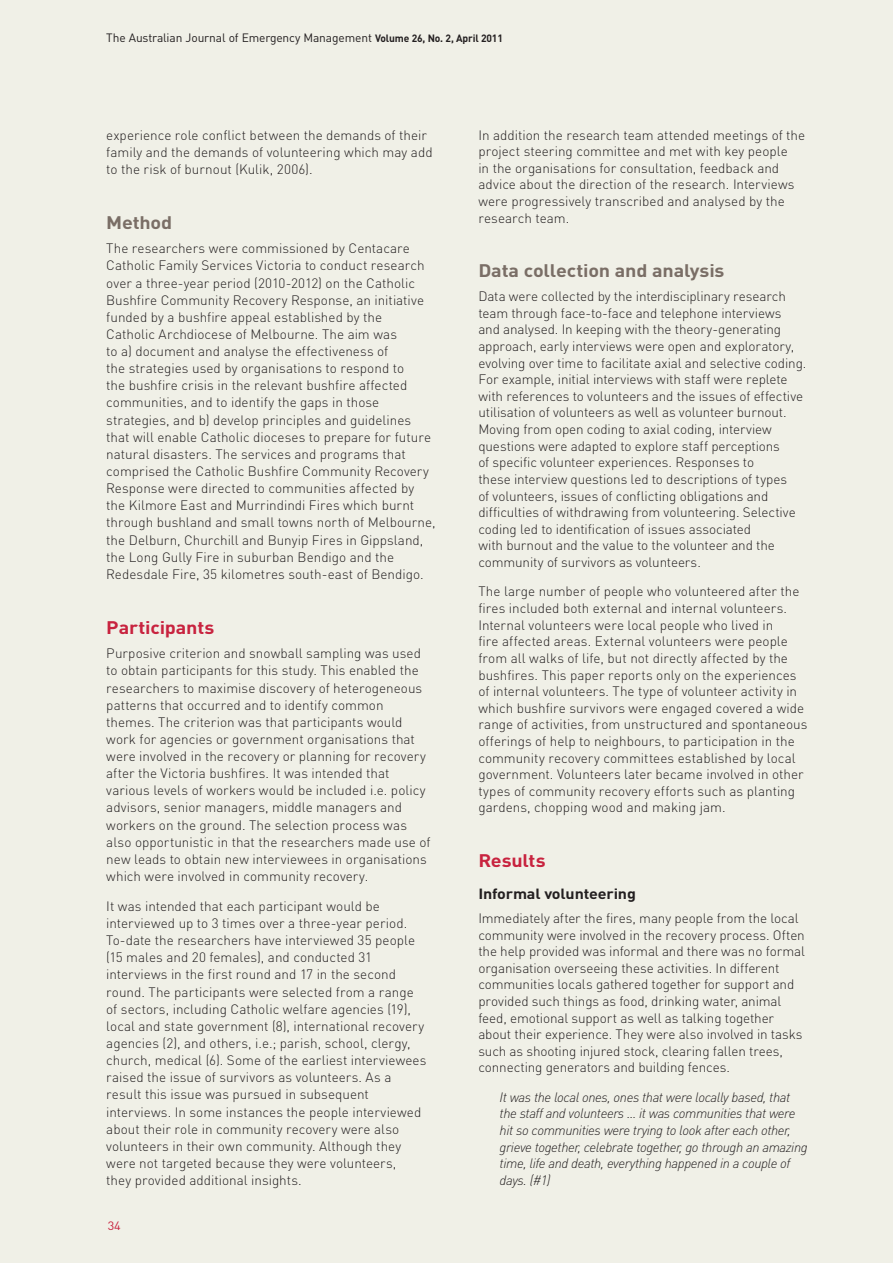
<style>
.page{position:relative;width:893px;height:1263px;background:#f0f0e7}
.page>*{position:absolute;margin:0;border:0;box-sizing:border-box;transform-origin:0 0}
.t1{font:700 18px "DIN";letter-spacing:-.01em;color:#7a6e66;scale:1.1 1}
.t2{font:700 18px "DIN";letter-spacing:-.01em;color:#c8233f;scale:1.1 1}
.t3{font:700 14.7px "DIN";letter-spacing:-.01em;color:#231f20;scale:1.1 1}
.t4{font:300 13.5px/17.1px "DIN";color:#231f20}
.t5{font:italic 300 13.5px/16.6px "DINOT";letter-spacing:-.03em;color:#231f20}
.t6{font:12px "DIN";letter-spacing:-.01em;color:#231f20}
.t7{font:12px "DIN";color:#c8233f;scale:1.05 1}
.s1{font-weight:700;font-size:10.5px}
</style>
<div class="page">
<p class="t6" style="left:106px;top:30px;width:398px">The Australian Journal of Emergency Management <span class="s1">Volume 26, No. 2, April 2011</span></p>
<p class="t4" style="left:106px;top:126px;width:328px">experience role conflict between the demands of their family and the demands of volunteering which may add to the risk of burnout (Kulik, 2006).</p>
<h1 class="t1" style="left:106px;top:210px;width:62px">Method</h1>
<p class="t4" style="left:106px;top:240px;width:331px">The researchers were commissioned by Centacare Catholic Family Services Victoria to conduct research over a three-year period (2010-2012) on the Catholic Bushfire Community Recovery Response, an initiative funded by a bushfire appeal established by the<br>Catholic Archdiocese of Melbourne. The aim was<br>to a) document and analyse the effectiveness of<br>the strategies used by organisations to respond to<br>the bushfire crisis in the relevant bushfire affected communities, and to identify the gaps in those strategies, and b) develop principles and guidelines that will enable Catholic dioceses to prepare for future natural disasters. The services and programs that comprised the Catholic Bushfire Community Recovery Response were directed to communities affected by the Kilmore East and Murrindindi Fires which burnt through bushland and small towns north of Melbourne, the Delburn, Churchill and Bunyip Fires in Gippsland, the Long Gully Fire in suburban Bendigo and the Redesdale Fire, 35 kilometres south-east of Bendigo.</p>
<h1 class="t2" style="left:106px;top:615px;width:100px">Participants</h1>
<p class="t4" style="left:106px;top:645px;width:326px">Purposive criterion and snowball sampling was used to obtain participants for this study. This enabled the researchers to maximise discovery of heterogeneous patterns that occurred and to identify common themes. The criterion was that participants would work for agencies or government organisations that were involved in the recovery or planning for recovery after the Victoria bushfires. It was intended that various levels of workers would be included i.e. policy advisors, senior managers, middle managers and workers on the ground. The selection process was also opportunistic in that the researchers made use of new leads to obtain new interviewees in organisations which were involved in community recovery.</p>
<p class="t4" style="left:106px;top:897px;width:322px">It was intended that each participant would be interviewed up to 3 times over a three-year period.<br>To-date the researchers have interviewed 35 people (15 males and 20 females), and conducted 31 interviews in the first round and 17 in the second round. The participants were selected from a range of sectors, including Catholic welfare agencies (19), local and state government (8), international recovery agencies (2), and others, i.e.; parish, school, clergy, church, medical (6). Some of the earliest interviewees raised the issue of survivors as volunteers. As a result this issue was pursued in subsequent interviews. In some instances the people interviewed about their role in community recovery were also volunteers in their own community. Although they were not targeted because they were volunteers,<br>they provided additional insights.</p>
<p class="t7" style="left:108px;top:1218px;width:14px">34</p>
<p class="t4" style="left:478px;top:126px;width:328px;line-height:16.6px">In addition the research team attended meetings of the project steering committee and met with key people<br>in the organisations for consultation, feedback and advice about the direction of the research. Interviews were progressively transcribed and analysed by the research team.</p>
<h1 class="t1" style="left:478px;top:259px;width:225px">Data collection and analysis</h1>
<p class="t4" style="left:478px;top:288px;width:330px;line-height:16.6px">Data were collected by the interdisciplinary research team through face-to-face and telephone interviews and analysed. In keeping with the theory-generating approach, early interviews were open and exploratory, evolving over time to facilitate axial and selective coding.<br>For example, initial interviews with staff were replete with references to volunteers and the issues of effective utilisation of volunteers as well as volunteer burnout.<br>Moving from open coding to axial coding, interview questions were adapted to explore staff perceptions<br>of specific volunteer experiences. Responses to<br>these interview questions led to descriptions of types<br>of volunteers, issues of conflicting obligations and difficulties of withdrawing from volunteering. Selective coding led to identification of issues associated<br>with burnout and the value to the volunteer and the community of survivors as volunteers.</p>
<p class="t4" style="left:478px;top:583px;width:331px;line-height:16.6px">The large number of people who volunteered after the fires included both external and internal volunteers.<br>Internal volunteers were local people who lived in<br>fire affected areas. External volunteers were people from all walks of life, but not directly affected by the bushfires. This paper reports only on the experiences of internal volunteers. The type of volunteer activity in which bushfire survivors were engaged covered a wide range of activities, from unstructured and spontaneous offerings of help to neighbours, to participation in the community recovery committees established by local government. Volunteers later became involved in other types of community recovery efforts such as planting gardens, chopping wood and making jam.</p>
<h1 class="t2" style="left:478px;top:849px;width:63px">Results</h1>
<p class="t3" style="left:478px;top:884px;width:145px">Informal volunteering</p>
<p class="t4" style="left:478px;top:909px;width:328px;line-height:16.6px">Immediately after the fires, many people from the local community were involved in the recovery process. Often the help provided was informal and there was no formal organisation overseeing these activities. In different communities locals gathered together for support and provided such things as food, drinking water, animal feed, emotional support as well as talking together about their experience. They were also involved in tasks such as shooting injured stock, clearing fallen trees, connecting generators and building fences.</p>
<p class="t5" style="left:500px;top:1088px;width:310px">It was the local ones, ones that were locally based, that the staff and volunteers … it was communities that were hit so communities were trying to look after each other, grieve together, celebrate together, go through an amazing time, life and death, everything happened in a couple of days. (#1)</p>
</div>
